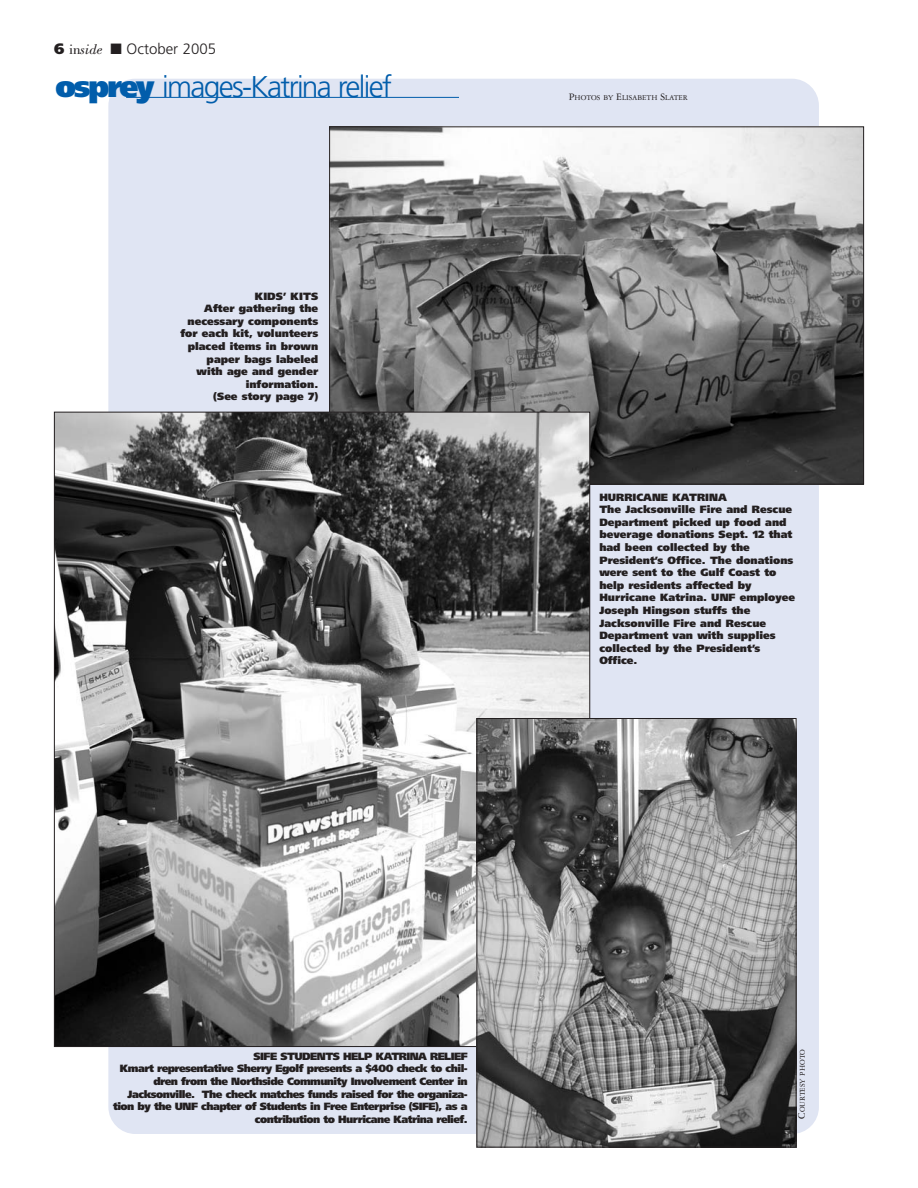
<style>
.page{position:relative;width:918px;height:1188px;background:#fff}
.page>*{position:absolute;margin:0;border:0;box-sizing:border-box;transform-origin:0 0}
.t1{font:300 30px "Frutiger";letter-spacing:-.055em;color:#015dab}
.t2{font:300 15px "Frutiger";color:#231f20}
.t3{font:900 10.5px/12.6px "Frutiger";color:#231f20;text-align:right}
.t4{font:900 10.5px/12.6px "Frutiger";letter-spacing:-.05em;color:#231f20;text-align:right}
.t5{font:7.8px "Garamond Three";color:#231f20}
.s1{font-weight:900}
.s2{font-family:"Bodoni BT";font-weight:400}
.s3{font-family:"Bodoni BT";font-weight:400;font-style:italic}
.s4{font-size:10.5px}
</style>
<div class="page">
<div style="left:108px;top:79px;width:711px;height:1055px;background:#e0e5f3;border-radius:27px"></div>
<hr style="left:126px;top:97px;width:333px;height:1px;background:#015dab">
<img style="left:331px;top:128px;width:531px;height:354px">
<img style="left:56px;top:414px;width:532px;height:631px">
<img style="left:479px;top:720px;width:316px;height:426px">
<div style="left:477px;top:718px;width:320px;height:430px;border:1px solid #231f20"></div>
<h2 class="t2" style="left:54px;top:43px;width:163px"><span class="s1">6</span> <span class="s2">in</span><span class="s3">side</span> ■ October 2005</h2>
<h1 class="t1" style="left:56px;top:75px;width:338px"><span class="s1">osprey</span> images-Katrina relief</h1>
<p class="t3" style="left:180px;top:290px;width:139px">KIDS’ KITS<br>After gathering the necessary components for each kit, volunteers placed items in brown paper bags labeled with age and gender information.<br>(See story page 7)</p>
<p class="t5" style="left:569px;top:95px;width:121px"><span class="s4">P</span>HOTOS BY <span class="s4">E</span>LISABETH <span class="s4">S</span>LATER</p>
<p class="t3" style="left:599px;top:491px;width:197px;text-align:left">HURRICANE KATRINA<br>The Jacksonville Fire and Rescue<br>Department picked up food and beverage donations Sept. 12 that had been collected by the<br>President’s Office. The donations were sent to the Gulf Coast to help residents affected by<br>Hurricane Katrina. UNF employee<br>Joseph Hingson stuffs the<br>Jacksonville Fire and Rescue<br>Department van with supplies collected by the President’s<br>Office.</p>
<p class="t4" style="left:113px;top:1051px;width:356px">SIFE STUDENTS HELP KATRINA RELIEF<br>Kmart representative Sherry Egolf presents a $400 check to chil&shy;dren from the Northside Community Involvement Center in Jacksonville. The check matches funds raised for the organiza&shy;tion by the UNF chapter of Students in Free Enterprise (SIFE), as a contribution to Hurricane Katrina relief.</p>
<p class="t5" style="left:800px;top:1119px;width:71px;rotate:-90deg"><span class="s4">C</span>OURTESY PHOTO</p>
</div>
